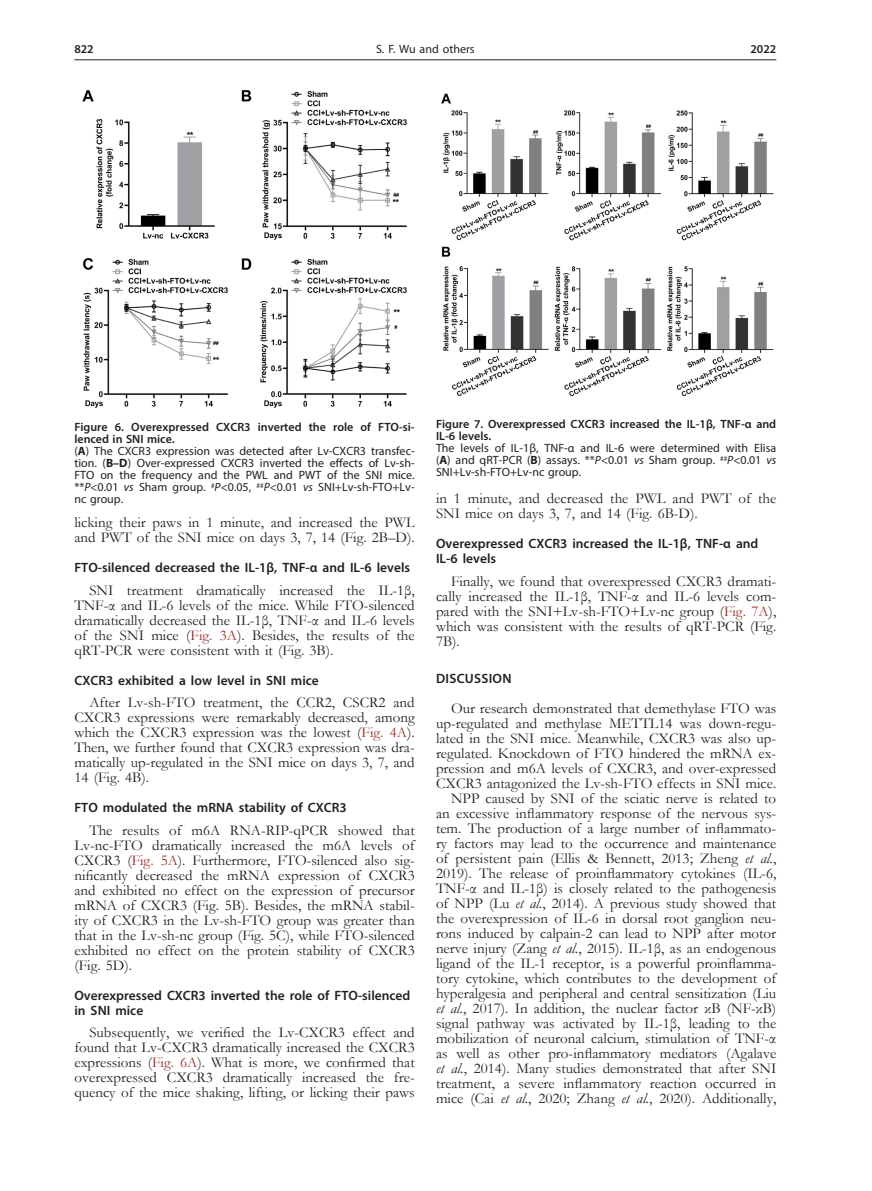
<style>
.page{position:relative;width:872px;height:1191px;background:#fff}
.page>*{position:absolute;margin:0;border:0;box-sizing:border-box;transform-origin:0 0}
.Body_tekst{font:15px/15px "Garamond";color:#231f20;text-align:justify}
.Tytul_2{font:600 13.5px/15px "Myriad Pro";color:#231f20}
.Tytul_1{font:600 13.5px "Myriad Pro";letter-spacing:.02em;color:#231f20}
.Figure_1{font:12px/12px "Myriad Pro";color:#231f20;text-align:justify}
.Figure{font:600 12px/12px "Myriad Pro";color:#231f20}
.s1{font-weight:700}
.s2{font-style:italic}
.s3{color:#9f2d26}
</style>
<div class="page">
<hr style="left:74px;top:59px;width:702px;height:1px;background:#231f20">
<img style="left:82px;top:90px;width:325px;height:318px">
<img style="left:441px;top:93px;width:333px;height:304px">
<p class="Figure" style="left:74px;top:43px;width:21px">822</p>
<p class="Figure_1" style="left:376px;top:43px;width:100px">S. F. Wu and others</p>
<p class="Figure" style="left:750px;top:43px;width:27px">2022</p>
<p class="Figure" style="left:74px;top:420px;width:342px">Figure 6. Overexpressed CXCR3 inverted the role of FTO-si&shy;lenced in SNI mice.</p>
<p class="Figure_1" style="left:74px;top:445px;width:342px">(<span class="s1">A</span>) The CXCR3 expression was detected after Lv-CXCR3 transfec&shy;tion. (<span class="s1">B–D</span>) Over-expressed CXCR3 inverted the effects of Lv-sh-FTO on the frequency and the PWL and PWT of the SNI mice. **<span class="s2">P</span>&lt;0.01 <span class="s2">vs</span> Sham group. <sup>#</sup><span class="s2">P</span>&lt;0.05, <sup>##</sup><span class="s2">P</span>&lt;0.01 <span class="s2">vs</span> SNI+Lv-sh-FTO+Lv&shy;nc group.</p>
<p class="Body_tekst" style="left:74px;top:514px;width:342px">licking their paws in 1 minute, and increased the PWL and PWT of the SNI mice on days 3, 7, 14 (Fig. 2B–D).</p>
<p class="Tytul_2" style="left:74px;top:559px;width:337px">FTO-silenced decreased the IL-1β, TNF-α and IL-6 levels</p>
<p class="Body_tekst" style="left:74px;top:582px;width:342px;text-indent:15px">SNI treatment dramatically increased the IL-1β, TNF-α and IL-6 levels of the mice. While FTO-silenced dramatically decreased the IL-1β, TNF-α and IL-6 levels of the SNI mice (<span class="s3">Fig. 3A</span>). Besides, the results of the qRT-PCR were consistent with it (Fig. 3B).</p>
<p class="Tytul_2" style="left:74px;top:672px;width:246px">CXCR3 exhibited a low level in SNI mice</p>
<p class="Body_tekst" style="left:74px;top:694px;width:342px;text-indent:15px">After Lv-sh-FTO treatment, the CCR2, CSCR2 and CXCR3 expressions were remarkably decreased, among which the CXCR3 expression was the lowest (<span class="s3">Fig. 4A</span>).<br>Then, we further found that CXCR3 expression was dra&shy;matically up-regulated in the SNI mice on days 3, 7, and 14 (Fig. 4B).</p>
<p class="Tytul_2" style="left:74px;top:799px;width:274px">FTO modulated the mRNA stability of CXCR3</p>
<p class="Body_tekst" style="left:74px;top:822px;width:342px;text-indent:15px">The results of m6A RNA-RIP-qPCR showed that Lv-nc-FTO dramatically increased the m6A levels of CXCR3 (<span class="s3">Fig. 5A</span>). Furthermore, FTO-silenced also sig&shy;nificantly decreased the mRNA expression of CXCR3 and exhibited no effect on the expression of precursor mRNA of CXCR3 (Fig. 5B). Besides, the mRNA stabil&shy;ity of CXCR3 in the Lv-sh-FTO group was greater than that in the Lv-sh-nc group (Fig. 5C), while FTO-silenced exhibited no effect on the protein stability of CXCR3 (Fig. 5D).</p>
<p class="Tytul_2" style="left:74px;top:987px;width:337px">Overexpressed CXCR3 inverted the role of FTO-silenced in SNI mice</p>
<p class="Body_tekst" style="left:74px;top:1024px;width:342px;text-indent:15px">Subsequently, we verified the Lv-CXCR3 effect and found that Lv-CXCR3 dramatically increased the CXCR3 expressions (<span class="s3">Fig. 6A</span>). What is more, we confirmed that overexpressed CXCR3 dramatically increased the fre&shy;quency of the mice shaking, lifting, or licking their paws</p>
<p class="Figure" style="left:436px;top:418px;width:342px">Figure 7. Overexpressed CXCR3 increased the IL-1β, TNF-α and<br>IL-6 levels.</p>
<p class="Figure_1" style="left:436px;top:442px;width:342px">The levels of IL-1β, TNF-α and IL-6 were determined with Elisa (<span class="s1">A</span>) and qRT-PCR (<span class="s1">B</span>) assays. **<span class="s2">P</span>&lt;0.01 <span class="s2">vs</span> Sham group. <sup>##</sup><span class="s2">P</span>&lt;0.01 <span class="s2">vs </span>SNI+Lv-sh-FTO+Lv-nc group.</p>
<p class="Body_tekst" style="left:436px;top:490px;width:342px">in 1 minute, and decreased the PWL and PWT of the<br>SNI mice on days 3, 7, and 14 (Fig. 6B-D).</p>
<p class="Tytul_2" style="left:436px;top:536px;width:324px">Overexpressed CXCR3 increased the IL-1β, TNF-α and<br>IL-6 levels</p>
<p class="Body_tekst" style="left:436px;top:573px;width:342px;text-indent:15px">Finally, we found that overexpressed CXCR3 dramati&shy;cally increased the IL-1β, TNF-α and IL-6 levels com&shy;pared with the SNI+Lv-sh-FTO+Lv-nc group (<span class="s3">Fig. 7A</span>), which was consistent with the results of qRT-PCR (Fig.<br>7B).</p>
<p class="Tytul_1" style="left:436px;top:670px;width:77px">DISCUSSION</p>
<p class="Body_tekst" style="left:436px;top:700px;width:342px;text-indent:15px">Our research demonstrated that demethylase FTO was up-regulated and methylase METTL14 was down-regu&shy;lated in the SNI mice. Meanwhile, CXCR3 was also up&shy;regulated. Knockdown of FTO hindered the mRNA ex&shy;pression and m6A levels of CXCR3, and over-expressed CXCR3 antagonized the Lv-sh-FTO effects in SNI mice.</p>
<p class="Body_tekst" style="left:436px;top:790px;width:342px;text-indent:15px">NPP caused by SNI of the sciatic nerve is related to an excessive inflammatory response of the nervous sys&shy;tem. The production of a large number of inflammato&shy;ry factors may lead to the occurrence and maintenance of persistent pain (Ellis &amp; Bennett, 2013; Zheng <span class="s2">et al.</span>, 2019). The release of proinflammatory cytokines (IL-6, TNF-α and IL-1β) is closely related to the pathogenesis of NPP (Lu <span class="s2">et al.</span>, 2014). A previous study showed that the overexpression of IL-6 in dorsal root ganglion neu&shy;rons induced by calpain-2 can lead to NPP after motor nerve injury (Zang <span class="s2">et al.</span>, 2015). IL-1β, as an endogenous ligand of the IL-1 receptor, is a powerful proinflamma&shy;tory cytokine, which contributes to the development of hyperalgesia and peripheral and central sensitization (Liu <span class="s2">et al.</span>, 2017). In addition, the nuclear factor κB (NF-κB) signal pathway was activated by IL-1β, leading to the mobilization of neuronal calcium, stimulation of TNF-α as well as other pro-inflammatory mediators (Agalave <span class="s2">et al.</span>, 2014). Many studies demonstrated that after SNI treatment, a severe inflammatory reaction occurred in mice (Cai <span class="s2">et al.</span>, 2020; Zhang <span class="s2">et al.</span>, 2020). Additionally,</p>
</div>
